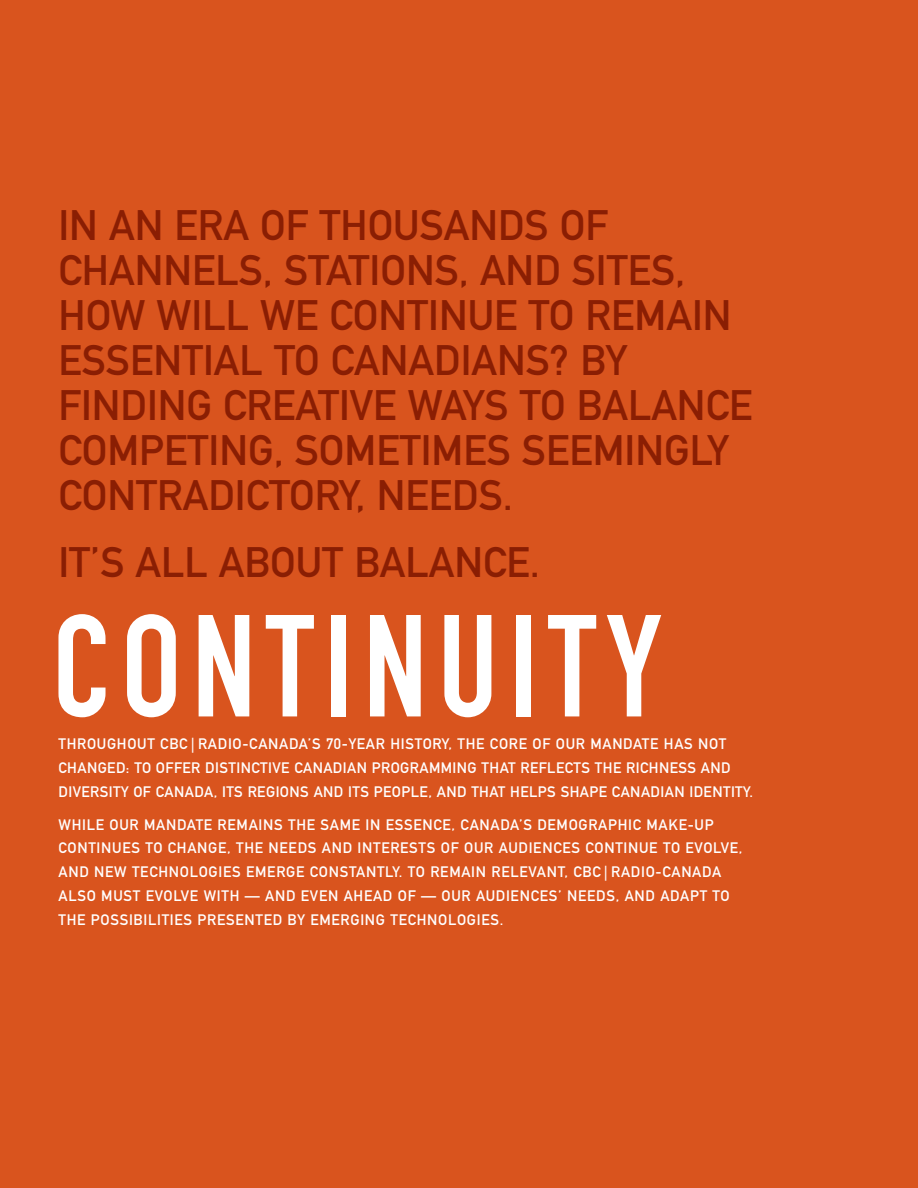
<style>
.page{position:relative;width:918px;height:1188px;background:#d9541e}
.page>*{position:absolute;margin:0;border:0;box-sizing:border-box;transform-origin:0 0}
.t1{font:142.5px "DIN Engschrift";letter-spacing:.075em;color:#fff}
.t2{font:42px/45px "DIN Mittelschrift";color:#8a1e03}
.t3{font:15px/24px "DIN Mittelschrift";letter-spacing:.05em;color:#fff}
.t4{font:15px/24px "DIN Mittelschrift";letter-spacing:.03em;color:#fff}
</style>
<div class="page">
<h2 class="t2" style="left:58px;top:207px;width:695px">IN AN ERA OF THOUSANDS OF<br>CHANNELS, STATIONS, AND SITES,<br>HOW WILL WE CONTINUE TO REMAIN<br>ESSENTIAL TO CANADIANS? BY<br>FINDING CREATIVE WAYS TO BALANCE<br>COMPETING, SOMETIMES SEEMINGLY<br>CONTRADICTORY, NEEDS.</h2>
<h2 class="t2" style="left:58px;top:544px;width:483px">IT’S ALL ABOUT BALANCE.</h2>
<h1 class="t1" style="left:52px;top:615px;width:611px">CONTINUITY</h1>
<p class="t4" style="left:58px;top:733px;width:696px">THROUGHOUT CBC | RADIO-CANADA’S 70-YEAR HISTORY, THE CORE OF OUR MANDATE HAS NOT<br>CHANGED: TO OFFER DISTINCTIVE CANADIAN PROGRAMMING THAT REFLECTS THE RICHNESS AND<br>DIVERSITY OF CANADA, ITS REGIONS AND ITS PEOPLE, AND THAT HELPS SHAPE CANADIAN IDENTITY.</p>
<p class="t3" style="left:58px;top:814px;width:685px">WHILE OUR MANDATE REMAINS THE SAME IN ESSENCE, CANADA’S DEMOGRAPHIC MAKE-UP CONTINUES TO CHANGE, THE NEEDS AND INTERESTS OF OUR AUDIENCES CONTINUE TO EVOLVE, AND NEW TECHNOLOGIES EMERGE CONSTANTLY. TO REMAIN RELEVANT, CBC | RADIO-CANADA ALSO MUST EVOLVE WITH — AND EVEN AHEAD OF — OUR AUDIENCES’ NEEDS, AND ADAPT TO THE POSSIBILITIES PRESENTED BY EMERGING TECHNOLOGIES.</p>
</div>
